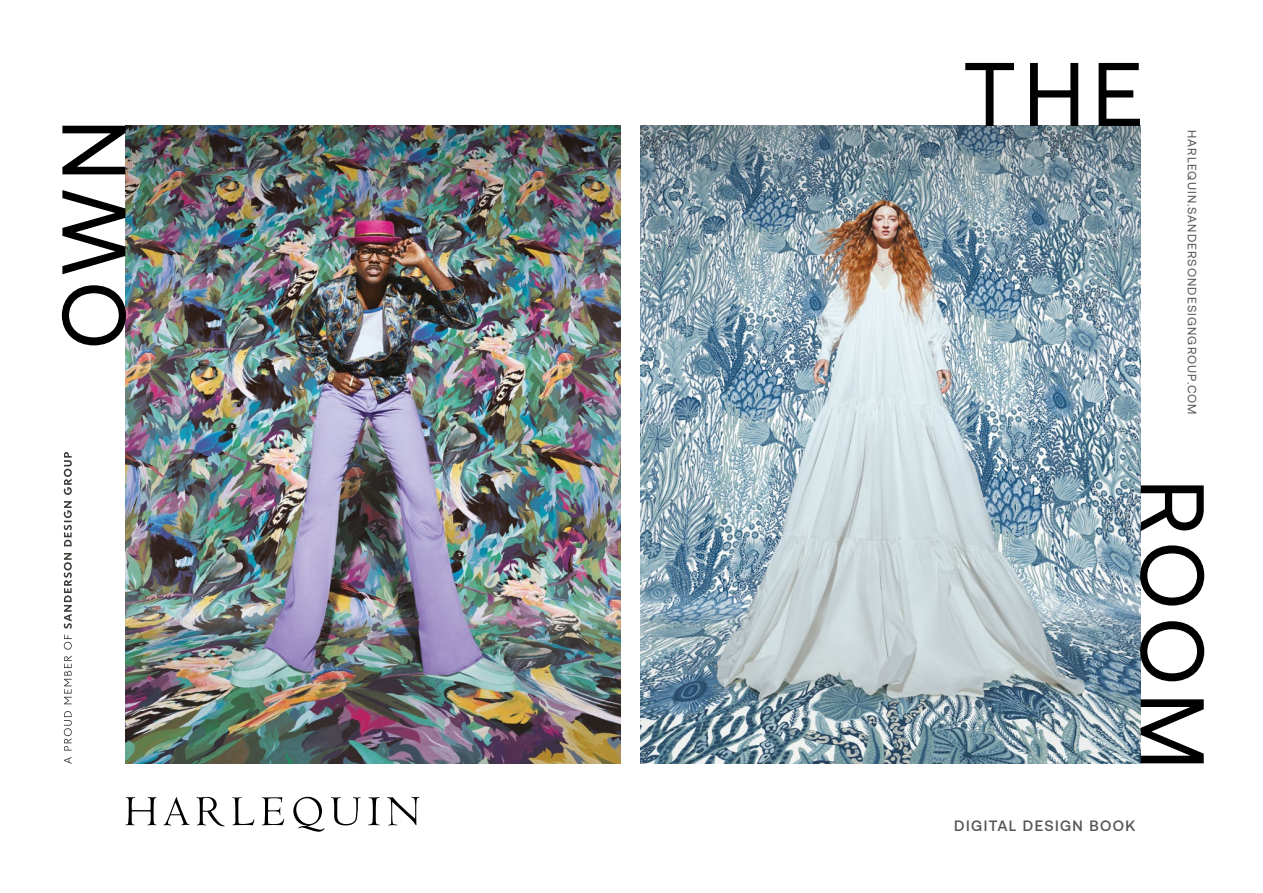
<style>
.page{position:relative;width:1263px;height:893px;background:#fff}
.page>*{position:absolute;margin:0;border:0;box-sizing:border-box;transform-origin:0 0}
.t1{font:90px "Aeonik";letter-spacing:.09em;color:#000}
.t2{font:500 15px "Aeonik";letter-spacing:.09em;color:#575756}
.t3{font:12.15px "Aeonik";letter-spacing:.09em;color:#575756}
</style>
<div class="page">
<img style="left:641px;top:126px;width:500px;height:638px">
<img style="left:125px;top:126px;width:496px;height:638px">
<svg style="left:125px;top:797px;width:31px;height:28px"></svg>
<svg style="left:163px;top:797px;width:27px;height:28px"></svg>
<svg style="left:197px;top:797px;width:28px;height:29px"></svg>
<svg style="left:232px;top:797px;width:22px;height:28px"></svg>
<svg style="left:262px;top:797px;width:22px;height:28px"></svg>
<svg style="left:331px;top:797px;width:30px;height:28px"></svg>
<svg style="left:368px;top:797px;width:12px;height:28px"></svg>
<svg style="left:387px;top:797px;width:32px;height:28px"></svg>
<svg style="left:293px;top:797px;width:31px;height:35px"></svg>
<svg style="left:64px;top:452px;width:8px;height:312px"></svg>
<h1 class="t1" style="left:45px;top:349px;width:231px;rotate:-90deg">OWN</h1>
<h1 class="t1" style="left:963px;top:45px;width:181px">THE</h1>
<p class="t3" style="left:1199px;top:130px;width:286px;rotate:90deg">HARLEQUIN.SANDERSONDESIGNGROUP.COM</p>
<h1 class="t1" style="left:1221px;top:479px;width:292px;rotate:90deg">ROOM</h1>
<p class="t2" style="left:954px;top:818px;width:183px">DIGITAL DESIGN BOOK</p>
</div>
